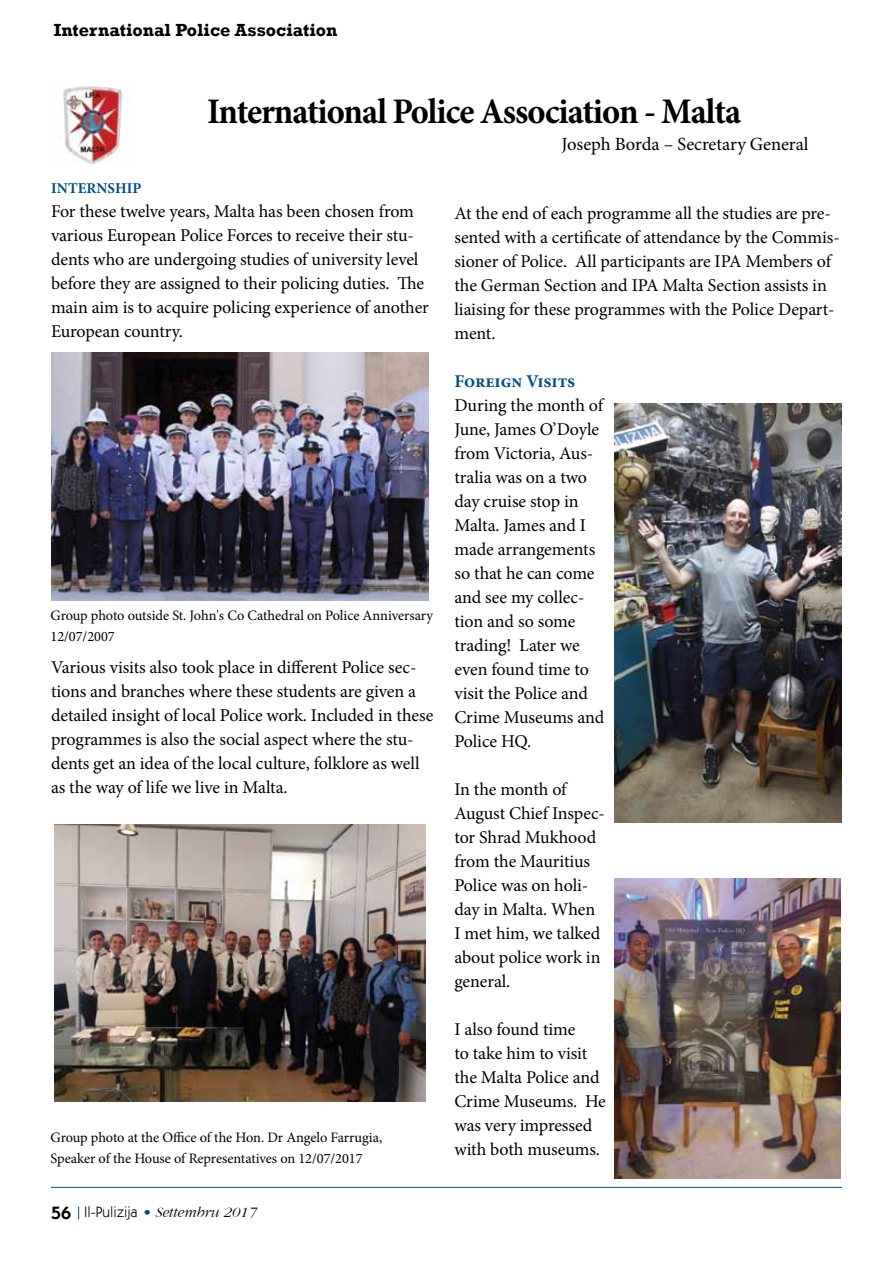
<style>
.page{position:relative;width:893px;height:1263px;background:#fff}
.page>*{position:absolute;margin:0;border:0;box-sizing:border-box;transform-origin:0 0}
.t1{font:700 36px "Minion Pro";letter-spacing:-.045em;color:#000;scale:.96 1}
.t2{font:18.6px "Minion Pro";letter-spacing:-.005em;color:#000}
.t3{font:18px/24px "Minion Pro";letter-spacing:-.005em;color:#000}
.t4{font:700 18px "Rockwell";color:#000}
.t5{font:700 18px "Minion Pro";letter-spacing:-.01em;color:#004e8a}
.t6{font:italic 300 15px "M Garamond";color:#000}
.t7{font:700 15px "Minion Pro";color:#004e8a}
.t8{font:14.4px/21px "Minion Pro";letter-spacing:-.01em;color:#000}
.s1{font-family:"M Itc Kabel";font-weight:600;font-style:normal;font-size:18px}
.s2{font-family:"M Itc Kabel";font-weight:400;font-style:normal}
.s3{color:#004e8a}
</style>
<div class="page">
<hr style="left:51px;top:1187px;width:791px;height:1px;background:#004e8a">
<img style="left:62px;top:85px;width:61px;height:80px">
<svg style="left:78px;top:1206px;width:1px;height:13px"></svg>
<img style="left:51px;top:353px;width:378px;height:247px">
<img style="left:54px;top:824px;width:372px;height:277px">
<img style="left:614px;top:404px;width:227px;height:418px">
<img style="left:614px;top:878px;width:226px;height:300px">
<p class="t4" style="left:54px;top:19px;width:285px">International Police Association</p>
<h1 class="t1" style="left:207px;top:86px;width:558px">International Police Association - Malta</h1>
<p class="t2" style="left:561px;top:132px;width:249px">Joseph Borda – Secretary General</p>
<p class="t7" style="left:51px;top:178px;width:46px">Interns</p>
<p class="t7" style="left:115px;top:178px;width:20px">hip</p>
<p class="t3" style="left:51px;top:200px;width:379px">For these twelve years, Malta has been chosen from various European Police Forces to receive their stu&shy;dents who are undergoing studies of university level before they are assigned to their policing duties. The main aim is to acquire policing experience of another European country.</p>
<p class="t8" style="left:51px;top:605px;width:384px">Group photo outside St. John's Co Cathedral on Police Anniversary<br>12/07/2007</p>
<p class="t3" style="left:51px;top:656px;width:384px">Various visits also took place in different Police sec&shy;tions and branches where these students are given a detailed insight of local Police work. Included in these programmes is also the social aspect where the stu&shy;dents get an idea of the local culture, folklore as well as the way of life we live in Malta.</p>
<p class="t8" style="left:51px;top:1127px;width:333px">Group photo at the Office of the Hon. Dr Angelo Farrugia,<br>Speaker of the House of Representatives on 12/07/2017</p>
<p class="t6" style="left:51px;top:1204px;width:206px"><span class="s1">56</span> <span class="s2">Il-Pulizija</span> <span class="s3">•</span> Settembru 2017</p>
<p class="t3" style="left:454px;top:202px;width:387px">At the end of each programme all the studies are pre&shy;sented with a certificate of attendance by the Commis&shy;sioner of Police. All participants are IPA Members of the German Section and IPA Malta Section assists in liaising for these programmes with the Police Depart&shy;ment.</p>
<p class="t5" style="left:454px;top:369px;width:122px">Foreign Visits</p>
<p class="t3" style="left:454px;top:394px;width:151px">During the month of<br>June, James O’Doyle from Victoria, Aus&shy;tralia was on a two day cruise stop in<br>Malta. James and I made arrangements so that he can come and see my collec&shy;tion and so some trading! Later we even found time to visit the Police and<br>Crime Museums and<br>Police HQ.</p>
<p class="t3" style="left:454px;top:778px;width:152px">In the month of<br>August Chief Inspec&shy;tor Shrad Mukhood from the Mauritius<br>Police was on holi&shy;day in Malta. When<br>I met him, we talked about police work in general.</p>
<p class="t3" style="left:454px;top:1018px;width:153px">I also found time<br>to take him to visit the Malta Police and<br>Crime Museums. He was very impressed with both museums.</p>
</div>
